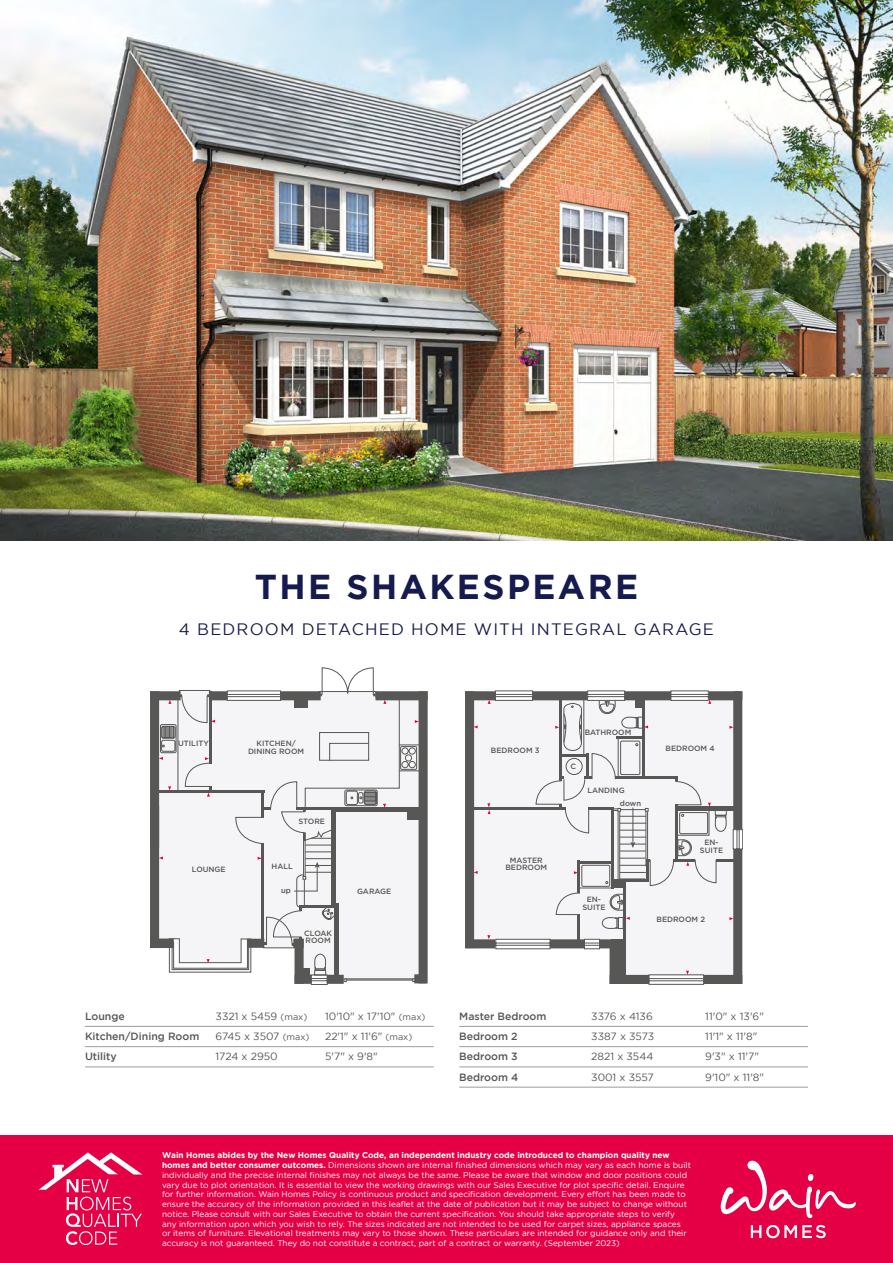
<style>
.page{position:relative;width:893px;height:1263px;background:#fff}
.page>*{position:absolute;margin:0;border:0;box-sizing:border-box;transform-origin:0 0}
.t1{font:700 34.5px "Gotham";letter-spacing:.07em;color:#161b4f}
.t2{font:16.5px "Gotham";letter-spacing:.07em;color:#161b4f}
.t3{font:10.5px "Gotham";color:#575756}
.t4{font:500 10.5px "Gotham";color:#575756}
.t5{font:8.25px/9.8px "Gotham";color:#fff}
.t6{font:500 7.65px/7.6px "Gotham";color:#575756;text-align:center}
.s1{font-size:9px}
.s2{font-weight:700}
</style>
<div class="page">
<div style="left:0;top:1135px;width:893px;height:128px;background:#e50046"></div>
<svg style="left:751px;top:1225px;width:75px;height:13px"></svg>
<svg style="left:721px;top:1161px;width:135px;height:57px"></svg>
<svg style="left:39px;top:1152px;width:103px;height:93px"></svg>
<hr style="left:85px;top:1026px;width:349px;height:1px;background:#9d9d9c">
<hr style="left:85px;top:1046px;width:349px;height:1px;background:#9d9d9c">
<hr style="left:85px;top:1067px;width:349px;height:1px;background:#9d9d9c">
<hr style="left:459px;top:1026px;width:349px;height:1px;background:#9d9d9c">
<hr style="left:459px;top:1046px;width:349px;height:1px;background:#9d9d9c">
<hr style="left:459px;top:1067px;width:349px;height:1px;background:#9d9d9c">
<hr style="left:459px;top:1087px;width:349px;height:1px;background:#9d9d9c">
<img style="left:0;top:0;width:893px;height:540px">
<div style="left:609px;top:700px;width:124px;height:278px;background:#f5f4f6"></div>
<hr style="left:716px;top:859px;width:21px;height:3px;background:#575756">
<div style="left:345px;top:979px;width:69px;height:1px;background:#fff;border:1px solid #575756"></div>
<div style="left:150px;top:691px;width:9px;height:156px;background:#575756"></div>
<div style="left:150px;top:806px;width:9px;height:142px;background:#575756"></div>
<div style="left:465px;top:691px;width:277px;height:9px;background:#575756"></div>
<div style="left:733px;top:691px;width:9px;height:293px;background:#575756"></div>
<svg style="left:733px;top:827px;width:10px;height:25px"></svg>
<div style="left:610px;top:975px;width:132px;height:9px;background:#575756"></div>
<div style="left:414px;top:974px;width:12px;height:9px;background:#575756"></div>
<hr style="left:677px;top:807px;width:61px;height:4px;background:#575756">
<svg style="left:400px;top:700px;width:327px;height:275px"></svg>
<svg style="left:400px;top:691px;width:228px;height:230px"></svg>
<svg style="left:646px;top:971px;width:60px;height:14px"></svg>
<svg style="left:487px;top:935px;width:66px;height:14px"></svg>
<svg style="left:415px;top:720px;width:4px;height:3px"></svg>
<svg style="left:474px;top:725px;width:4px;height:3px"></svg>
<svg style="left:729px;top:726px;width:4px;height:3px"></svg>
<svg style="left:729px;top:917px;width:4px;height:3px"></svg>
<svg style="left:487px;top:690px;width:229px;height:230px"></svg>
<svg style="left:474px;top:871px;width:4px;height:3px"></svg>
<svg style="left:159px;top:668px;width:241px;height:317px"></svg>
<h1 class="t1" style="left:255px;top:567px;width:385px">THE SHAKESPEARE</h1>
<h2 class="t2" style="left:179px;top:620px;width:536px">4 BEDROOM DETACHED HOME WITH INTEGRAL GARAGE</h2>
<p class="t6" style="left:178px;top:739px;width:32px">UTILITY</p>
<p class="t6" style="left:248px;top:739px;width:58px;line-height:8.6px">KITCHEN/<br>DINING ROOM</p>
<p class="t6" style="left:192px;top:865px;width:35px">LOUNGE</p>
<p class="t6" style="left:299px;top:818px;width:28px">STORE</p>
<p class="t6" style="left:272px;top:862px;width:23px">HALL</p>
<p class="t6" style="left:281px;top:886px;width:11px">up</p>
<p class="t6" style="left:304px;top:929px;width:29px;text-align:left">CLOAK<br>ROOM</p>
<p class="t6" style="left:357px;top:888px;width:36px">GARAGE</p>
<p class="t4" style="left:85px;top:1010px;width:41px">Lounge</p>
<p class="t3" style="left:216px;top:1010px;width:93px">3321 x 5459 <span class="s1">(max)</span></p>
<p class="t3" style="left:325px;top:1010px;width:102px">10'10" x 17'10" <span class="s1">(max)</span></p>
<p class="t4" style="left:85px;top:1030px;width:116px">Kitchen/Dining Room</p>
<p class="t3" style="left:216px;top:1030px;width:95px">6745 x 3507 <span class="s1">(max)</span></p>
<p class="t3" style="left:325px;top:1030px;width:89px">22'1" x 11'6" <span class="s1">(max)</span></p>
<p class="t4" style="left:85px;top:1051px;width:33px">Utility</p>
<p class="t3" style="left:216px;top:1051px;width:64px">1724 x 2950</p>
<p class="t3" style="left:325px;top:1051px;width:54px">5'7" x 9'8"</p>
<p class="t6" style="left:585px;top:728px;width:48px">BATHROOM</p>
<p class="t6" style="left:491px;top:746px;width:50px">BEDROOM 3</p>
<p class="t6" style="left:666px;top:745px;width:51px">BEDROOM 4</p>
<p class="t6" style="left:570px;top:762px;width:7px">C</p>
<p class="t6" style="left:587px;top:786px;width:39px">LANDING</p>
<p class="t6" style="left:505px;top:856px;width:43px">MASTER<br>BEDROOM</p>
<p class="t6" style="left:620px;top:799px;width:23px">down</p>
<p class="t6" style="left:700px;top:838px;width:25px">EN-<br>SUITE</p>
<p class="t6" style="left:582px;top:895px;width:25px">EN-<br>SUITE</p>
<p class="t6" style="left:656px;top:915px;width:50px">BEDROOM 2</p>
<p class="t4" style="left:459px;top:1010px;width:89px">Master Bedroom</p>
<p class="t3" style="left:591px;top:1010px;width:63px">3376 x 4136</p>
<p class="t3" style="left:705px;top:1010px;width:60px">11'0" x 13'6"</p>
<p class="t4" style="left:459px;top:1030px;width:60px">Bedroom 2</p>
<p class="t3" style="left:591px;top:1030px;width:64px">3387 x 3573</p>
<p class="t3" style="left:705px;top:1030px;width:54px">11'1" x 11'8"</p>
<p class="t4" style="left:459px;top:1051px;width:60px">Bedroom 3</p>
<p class="t3" style="left:591px;top:1051px;width:64px">2821 x 3544</p>
<p class="t3" style="left:705px;top:1051px;width:55px">9'3" x 11'7"</p>
<p class="t4" style="left:459px;top:1071px;width:61px">Bedroom 4</p>
<p class="t3" style="left:591px;top:1071px;width:64px">3001 x 3557</p>
<p class="t3" style="left:705px;top:1071px;width:60px">9'10" x 11'8"</p>
<p class="t5" style="left:162px;top:1150px;width:530px"><span class="s2">Wain Homes abides by the New Homes Quality Code, an independent industry code introduced to champion quality new homes and better consumer outcomes.</span> Dimensions shown are internal finished dimensions which may vary as each home is built individually and the precise internal finishes may not always be the same. Please be aware that window and door positions could vary due to plot orientation. It is essential to view the working drawings with our Sales Executive for plot specific detail. Enquire for further information. Wain Homes Policy is continuous product and specification development. Every effort has been made to ensure the accuracy of the information provided in this leaflet at the date of publication but it may be subject to change without notice. Please consult with our Sales Executive to obtain the current specification. You should take appropriate steps to verify any information upon which you wish to rely. The sizes indicated are not intended to be used for carpet sizes, appliance spaces or items of furniture. Elevational treatments may vary to those shown. These particulars are intended for guidance only and their accuracy is not guaranteed. They do not constitute a contract, part of a contract or warranty. (September 2023)</p>
</div>
